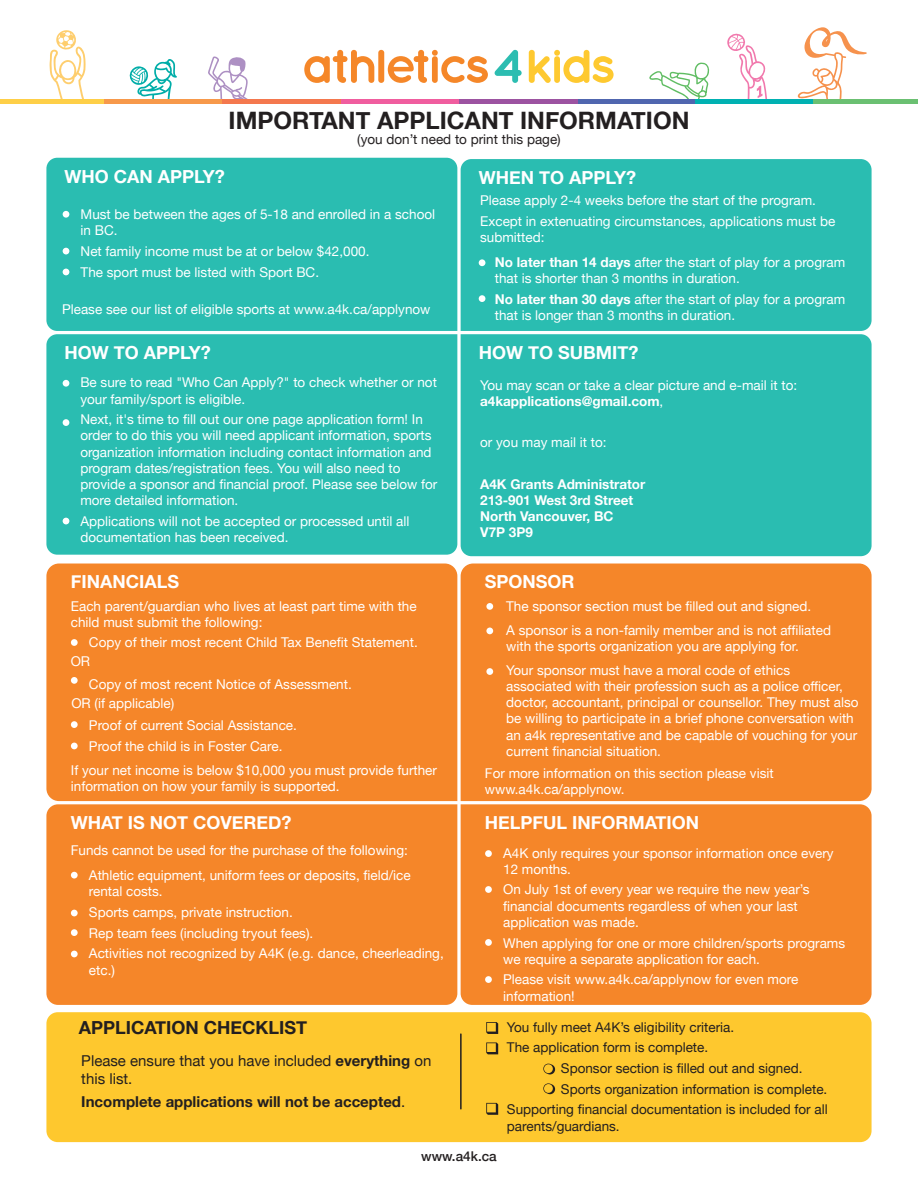
<style>
.page{position:relative;width:918px;height:1188px;background:#fff}
.page>*{position:absolute;margin:0;border:0;box-sizing:border-box;transform-origin:0 0}
.t1{font:700 24px "Helvetica Neue";color:#231f20}
.t2{font:700 18px "Helvetica Neue";color:#fff}
.t3{font:700 18px "Helvetica Neue";color:#231f20}
.t4{font:15px/18px "Helvetica Neue";color:#231f20}
.t5{font:700 15px "Helvetica Neue";color:#231f20}
.t6{font:13.5px/16.2px "Helvetica Neue";color:#fff}
.t7{font:13.5px "Helvetica Neue";color:#231f20}
.t8{font:700 13.5px/16.2px "Helvetica Neue";color:#fff}
.t9{font:500 13.5px "Helvetica Neue";color:#231f20}
.s1{font-weight:700}
.s2{font-weight:400}
</style>
<div class="page">
<svg style="left:304px;top:50px;width:184px;height:33px"></svg>
<svg style="left:495px;top:50px;width:27px;height:33px"></svg>
<svg style="left:529px;top:50px;width:85px;height:33px"></svg>
<svg style="left:49px;top:30px;width:37px;height:69px"></svg>
<svg style="left:208px;top:56px;width:40px;height:43px"></svg>
<svg style="left:129px;top:59px;width:48px;height:40px"></svg>
<svg style="left:649px;top:62px;width:61px;height:37px"></svg>
<svg style="left:727px;top:33px;width:40px;height:66px"></svg>
<svg style="left:798px;top:27px;width:69px;height:72px"></svg>
<div style="left:0;top:99px;width:105px;height:5px;background:#fecf48"></div>
<div style="left:577px;top:99px;width:118px;height:5px;background:#5066af"></div>
<div style="left:105px;top:99px;width:118px;height:5px;background:#f7994b"></div>
<div style="left:459px;top:99px;width:118px;height:5px;background:#9c53a1"></div>
<div style="left:695px;top:99px;width:118px;height:5px;background:#00b1b2"></div>
<div style="left:813px;top:99px;width:105px;height:5px;background:#6bc072"></div>
<div style="left:341px;top:99px;width:118px;height:5px;background:#f05d9f"></div>
<div style="left:223px;top:99px;width:118px;height:5px;background:#f4784e"></div>
<div style="left:46px;top:158px;width:411px;height:173px;background:#2abdb1"></div>
<div style="left:63px;top:211px;width:6px;height:7px;background:#fff;border-radius:50%"></div>
<svg style="left:63px;top:248px;width:6px;height:6px"></svg>
<svg style="left:63px;top:269px;width:6px;height:6px"></svg>
<div style="left:461px;top:159px;width:411px;height:172px;background:#2abdb1"></div>
<div style="left:479px;top:259px;width:6px;height:7px;background:#fff;border-radius:50%"></div>
<div style="left:479px;top:295px;width:6px;height:7px;background:#fff;border-radius:50%"></div>
<div style="left:461px;top:334px;width:411px;height:222px;background:#2abdb1"></div>
<div style="left:46px;top:334px;width:411px;height:221px;background:#2abdb1"></div>
<div style="left:63px;top:380px;width:6px;height:7px;background:#fff;border-radius:50%"></div>
<div style="left:63px;top:419px;width:6px;height:7px;background:#fff;border-radius:50%"></div>
<svg style="left:63px;top:518px;width:6px;height:6px"></svg>
<div style="left:46px;top:804px;width:411px;height:201px;background:#f58629"></div>
<div style="left:71px;top:872px;width:7px;height:7px;background:#fff;border-radius:50%"></div>
<div style="left:71px;top:910px;width:7px;height:6px;background:#fff;border-radius:50%"></div>
<div style="left:71px;top:929px;width:7px;height:7px;background:#fff;border-radius:50%"></div>
<div style="left:71px;top:951px;width:7px;height:6px;background:#fff;border-radius:50%"></div>
<div style="left:46px;top:564px;width:411px;height:237px;background:#f58629"></div>
<div style="left:71px;top:639px;width:7px;height:7px;background:#fff;border-radius:50%"></div>
<div style="left:71px;top:677px;width:7px;height:7px;background:#fff;border-radius:50%"></div>
<div style="left:71px;top:721px;width:7px;height:7px;background:#fff;border-radius:50%"></div>
<div style="left:71px;top:743px;width:7px;height:6px;background:#fff;border-radius:50%"></div>
<div style="left:461px;top:804px;width:411px;height:201px;background:#f58629"></div>
<div style="left:485px;top:850px;width:7px;height:7px;background:#fff;border-radius:50%"></div>
<div style="left:485px;top:886px;width:7px;height:7px;background:#fff;border-radius:50%"></div>
<div style="left:485px;top:939px;width:7px;height:7px;background:#fff;border-radius:50%"></div>
<div style="left:485px;top:976px;width:7px;height:7px;background:#fff;border-radius:50%"></div>
<div style="left:461px;top:564px;width:411px;height:237px;background:#f58629"></div>
<div style="left:486px;top:603px;width:7px;height:7px;background:#fff;border-radius:50%"></div>
<div style="left:486px;top:628px;width:7px;height:6px;background:#fff;border-radius:50%"></div>
<div style="left:486px;top:668px;width:7px;height:7px;background:#fff;border-radius:50%"></div>
<div style="left:46px;top:1012px;width:826px;height:130px;background:#fec82e;border-radius:11px"></div>
<hr style="left:460px;top:1034px;width:2px;height:75px;background:#231f20">
<svg style="left:486px;top:1022px;width:12px;height:12px"></svg>
<svg style="left:486px;top:1042px;width:12px;height:12px"></svg>
<svg style="left:486px;top:1103px;width:12px;height:12px"></svg>
<svg style="left:543px;top:1064px;width:12px;height:10px"></svg>
<svg style="left:543px;top:1083px;width:12px;height:11px"></svg>
<h1 class="t1" style="left:229px;top:101px;width:462px">IMPORTANT APPLICANT INFORMATION</h1>
<p class="t7" style="left:357px;top:129px;width:205px">(you don’t need to print this page)</p>
<h2 class="t2" style="left:65px;top:162px;width:162px">WHO CAN APPLY?</h2>
<p class="t6" style="left:81px;top:207px;width:356px">Must be between the ages of 5-18 and enrolled in a school in BC.</p>
<p class="t6" style="left:81px;top:242px;width:290px;line-height:20.7px">Net family income must be at or below $42,000.<br>The sport must be listed with Sport BC.</p>
<p class="t6" style="left:62px;top:301px;width:370px">Please see our list of eligible sports at www.a4k.ca/applynow</p>
<h2 class="t2" style="left:65px;top:339px;width:148px">HOW TO APPLY?</h2>
<p class="t6" style="left:80px;top:375px;width:358px">Be sure to read "Who Can Apply?" to check whether or not your family/sport is eligible.</p>
<p class="t6" style="left:80px;top:412px;width:359px">Next, it's time to fill out our one page application form! In order to do this you will need applicant information, sports organization information including contact information and program dates/registration fees. You will also need to provide a sponsor and financial proof. Please see below for more detailed information.</p>
<p class="t6" style="left:80px;top:514px;width:331px">Applications will not be accepted or processed until all documentation has been received.</p>
<h2 class="t2" style="left:71px;top:568px;width:110px">FINANCIALS</h2>
<p class="t6" style="left:71px;top:599px;width:347px">Each parent/guardian who lives at least part time with the child must submit the following:</p>
<p class="t6" style="left:89px;top:635px;width:330px">Copy of their most recent Child Tax Benefit Statement.</p>
<p class="t6" style="left:89px;top:677px;width:264px">Copy of most recent Notice of Assessment.</p>
<p class="t6" style="left:89px;top:716px;width:210px;line-height:20.7px">Proof of current Social Assistance.<br>Proof the child is in Foster Care.</p>
<p class="t6" style="left:71px;top:654px;width:21px">OR</p>
<p class="t6" style="left:71px;top:696px;width:105px">OR (if applicable)</p>
<p class="t6" style="left:71px;top:763px;width:368px">If your net income is below $10,000 you must provide further information on how your family is supported.</p>
<h2 class="t2" style="left:71px;top:809px;width:222px">WHAT IS NOT COVERED?</h2>
<p class="t6" style="left:71px;top:838px;width:341px;line-height:25px;text-align:right">Funds cannot be used for the purchase of the following:<br>Athletic equipment, uniform fees or deposits, field/ice</p>
<p class="t6" style="left:89px;top:882px;width:356px;line-height:20.7px">rental costs.<br>Sports camps, private instruction.<br>Rep team fees (including tryout fees).<br>Activities not recognized by A4K (e.g. dance, cheerleading,</p>
<p class="t6" style="left:89px;top:962px;width:28px">etc.)</p>
<h2 class="t3" style="left:79px;top:1013px;width:230px">APPLICATION CHECKLIST</h2>
<p class="t4" style="left:81px;top:1053px;width:352px">Please ensure that you have included <span class="s1">everything</span> on this list.</p>
<p class="t5" style="left:81px;top:1090px;width:325px">Incomplete applications will not be accepted<span class="s2">.</span></p>
<h2 class="t2" style="left:479px;top:163px;width:159px">WHEN TO APPLY?</h2>
<p class="t6" style="left:480px;top:191px;width:357px;line-height:20.7px">Please apply 2-4 weeks before the start of the program.<br>Except in extenuating circumstances, applications must be</p>
<p class="t6" style="left:480px;top:230px;width:66px">submitted:</p>
<p class="t6" style="left:495px;top:255px;width:352px"><span class="s1">No later than 14 days</span> after the start of play for a program that is shorter than 3 months in duration.</p>
<p class="t6" style="left:495px;top:292px;width:352px"><span class="s1">No later than 30 days</span> after the start of play for a program that is longer than 3 months in duration.</p>
<h2 class="t2" style="left:479px;top:339px;width:161px">HOW TO SUBMIT?</h2>
<p class="t6" style="left:480px;top:377px;width:319px">You may scan or take a clear picture and e-mail it to: <span class="s1">a4kapplications@gmail.com</span>,</p>
<p class="t6" style="left:480px;top:435px;width:128px">or you may mail it to:</p>
<p class="t8" style="left:480px;top:476px;width:167px">A4K Grants Administrator<br>213-901 West 3rd Street<br>North Vancouver, BC<br>V7P 3P9</p>
<h2 class="t2" style="left:485px;top:568px;width:91px">SPONSOR</h2>
<p class="t6" style="left:506px;top:595px;width:326px;line-height:23.7px">The sponsor section must be filled out and signed.<br>A sponsor is a non-family member and is not affiliated</p>
<p class="t6" style="left:506px;top:635px;width:294px;line-height:23.7px">with the sports organization you are applying for.<br>Your sponsor must have a moral code of ethics</p>
<p class="t6" style="left:506px;top:679px;width:354px">associated with their profession such as a police officer, doctor, accountant, principal or counsellor. They must also be willing to participate in a brief phone conversation with an a4k representative and be capable of vouching for your current financial situation.</p>
<p class="t6" style="left:485px;top:766px;width:290px">For more information on this section please visit www.a4k.ca/applynow.</p>
<h2 class="t2" style="left:485px;top:809px;width:216px">HELPFUL INFORMATION</h2>
<p class="t6" style="left:503px;top:845px;width:332px">A4K only requires your sponsor information once every<br>12 months.</p>
<p class="t6" style="left:503px;top:882px;width:308px">On July 1st of every year we require the new year’s financial documents regardless of when your last application was made.</p>
<p class="t6" style="left:503px;top:935px;width:344px">When applying for one or more children/sports programs we require a separate application for each.</p>
<p class="t6" style="left:503px;top:972px;width:297px">Please visit www.a4k.ca/applynow for even more information!</p>
<p class="t7" style="left:507px;top:1017px;width:229px">You fully meet A4K’s eligibility criteria.</p>
<p class="t7" style="left:507px;top:1038px;width:203px">The application form is complete.</p>
<p class="t7" style="left:561px;top:1059px;width:243px">Sponsor section is filled out and signed.</p>
<p class="t7" style="left:561px;top:1079px;width:268px">Sports organization information is complete.</p>
<p class="t7" style="left:507px;top:1100px;width:322px">Supporting financial documentation is included for all</p>
<p class="t7" style="left:507px;top:1116px;width:114px">parents/guardians.</p>
<p class="t9" style="left:421px;top:1145px;width:77px">www.a4k.ca</p>
</div>
